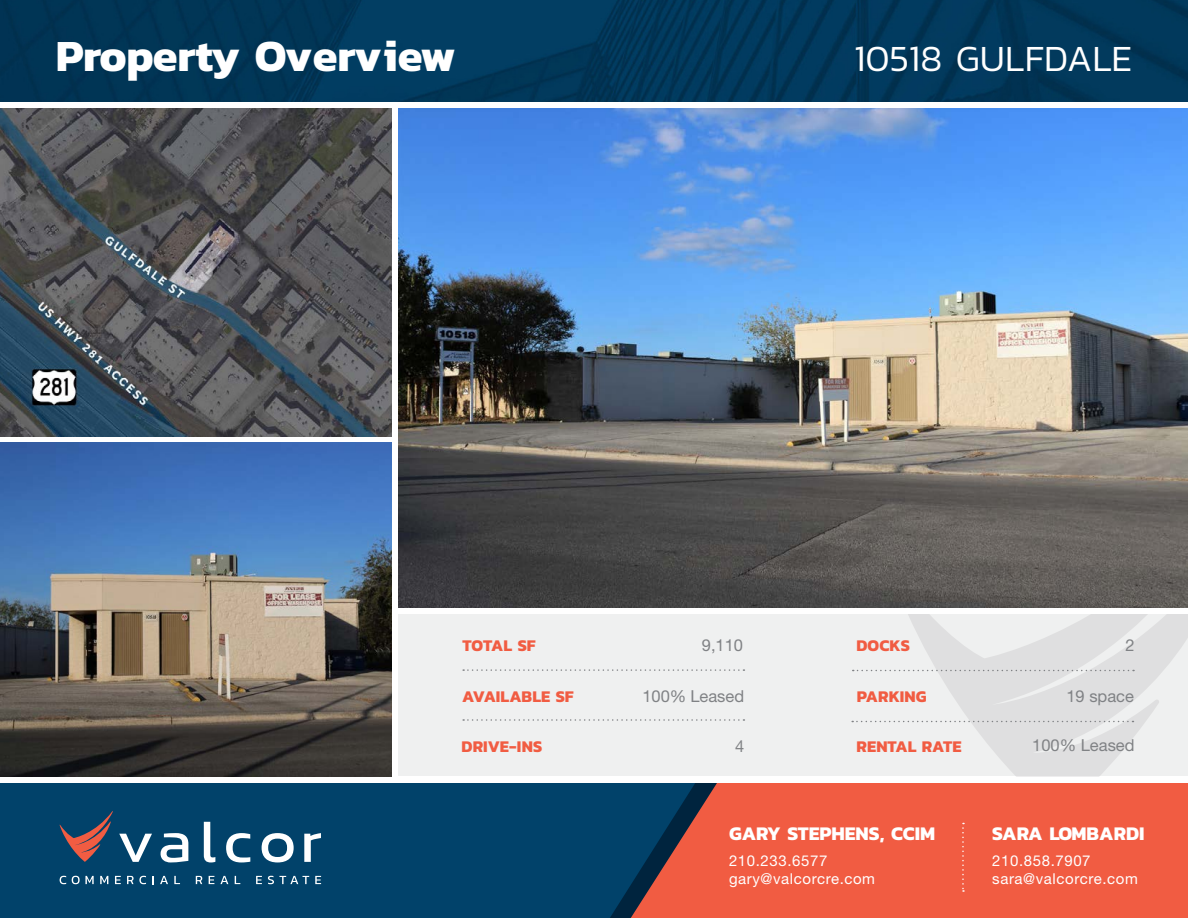
<style>
.page{position:relative;width:1188px;height:918px;background:#fff}
.page>*{position:absolute;margin:0;border:0;box-sizing:border-box;transform-origin:0 0}
.t1{font:700 45px "Kanit";color:#fff}
.big_title{font:300 37.5px "Kanit";color:#fff}
.t2{font:700 19.5px "Kanit";color:#fff}
.Orange_Title{font:700 16.5px "Kanit";letter-spacing:.005em;color:#f15c42}
.Grey_Text{font:16.5px "Helvetica Neue LT Std";color:#808285}
.t3{font:15px/18px "Helvetica Neue LT Std";letter-spacing:.04em;color:#fff}
</style>
<div class="page">
<div style="left:717px;top:783px;width:471px;height:135px;background:#f15c42"></div>
<svg style="left:695px;top:783px;width:22px;height:135px;fill:#f15c42"></svg>
<svg style="left:0;top:783px;width:695px;height:135px;fill:#01426a"></svg>
<svg style="left:119px;top:834px;width:33px;height:28px"></svg>
<svg style="left:161px;top:833px;width:27px;height:29px"></svg>
<svg style="left:204px;top:822px;width:11px;height:40px"></svg>
<svg style="left:226px;top:833px;width:24px;height:29px"></svg>
<svg style="left:262px;top:833px;width:32px;height:29px"></svg>
<svg style="left:304px;top:833px;width:17px;height:29px"></svg>
<svg style="left:60px;top:876px;width:6px;height:8px"></svg>
<svg style="left:72px;top:876px;width:22px;height:8px"></svg>
<svg style="left:100px;top:876px;width:8px;height:8px"></svg>
<svg style="left:115px;top:876px;width:6px;height:8px"></svg>
<svg style="left:127px;top:876px;width:19px;height:8px"></svg>
<svg style="left:152px;top:876px;width:2px;height:8px"></svg>
<svg style="left:160px;top:876px;width:8px;height:8px"></svg>
<svg style="left:174px;top:876px;width:6px;height:8px"></svg>
<svg style="left:196px;top:876px;width:6px;height:8px"></svg>
<svg style="left:209px;top:876px;width:5px;height:8px"></svg>
<svg style="left:220px;top:876px;width:8px;height:8px"></svg>
<svg style="left:235px;top:876px;width:5px;height:8px"></svg>
<svg style="left:256px;top:876px;width:6px;height:8px"></svg>
<svg style="left:268px;top:876px;width:41px;height:8px"></svg>
<svg style="left:315px;top:876px;width:6px;height:8px"></svg>
<svg style="left:60px;top:811px;width:53px;height:51px"></svg>
<svg style="left:962px;top:823px;width:2px;height:69px"></svg>
<img style="left:0;top:0;width:1188px;height:101px">
<img style="left:0;top:108px;width:392px;height:329px">
<img style="left:0;top:443px;width:392px;height:333px">
<img style="left:398px;top:108px;width:790px;height:500px">
<div style="left:398px;top:614px;width:790px;height:162px;background:#eff0f0"></div>
<svg style="left:890px;top:614px;width:298px;height:162px;fill:#dfdfe0"></svg>
<svg style="left:463px;top:669px;width:281px;height:2px"></svg>
<svg style="left:463px;top:719px;width:281px;height:2px"></svg>
<svg style="left:853px;top:670px;width:281px;height:1px"></svg>
<svg style="left:852px;top:721px;width:281px;height:1px"></svg>
<p class="t1" style="left:56px;top:21px;width:402px">Property Overview</p>
<p class="big_title" style="left:854px;top:32px;width:280px">10518 GULFDALE</p>
<p class="Orange_Title" style="left:462px;top:633px;width:75px">TOTAL SF</p>
<p class="Grey_Text" style="left:702px;top:635px;width:43px">9,110</p>
<p class="Orange_Title" style="left:462px;top:684px;width:113px">AVAILABLE SF</p>
<p class="Grey_Text" style="left:642px;top:686px;width:103px">100% Leased</p>
<p class="Orange_Title" style="left:462px;top:734px;width:82px">DRIVE-INS</p>
<p class="Grey_Text" style="left:735px;top:736px;width:11px">4</p>
<p class="Orange_Title" style="left:856px;top:633px;width:55px">DOCKS</p>
<p class="Grey_Text" style="left:1125px;top:635px;width:11px">2</p>
<p class="Orange_Title" style="left:857px;top:684px;width:71px">PARKING</p>
<p class="Grey_Text" style="left:1066px;top:686px;width:69px">19 space</p>
<p class="Orange_Title" style="left:856px;top:733px;width:107px">RENTAL RATE</p>
<p class="Grey_Text" style="left:1032px;top:735px;width:104px">100% Leased</p>
<h3 class="t2" style="left:729px;top:819px;width:208px">GARY STEPHENS, CCIM</h3>
<p class="t3" style="left:729px;top:852px;width:148px">210.233.6577 gary@valcorcre.com</p>
<h3 class="t2" style="left:992px;top:818px;width:154px">SARA LOMBARDI</h3>
<p class="t3" style="left:992px;top:852px;width:147px">210.858.7907 sara@valcorcre.com</p>
</div>
